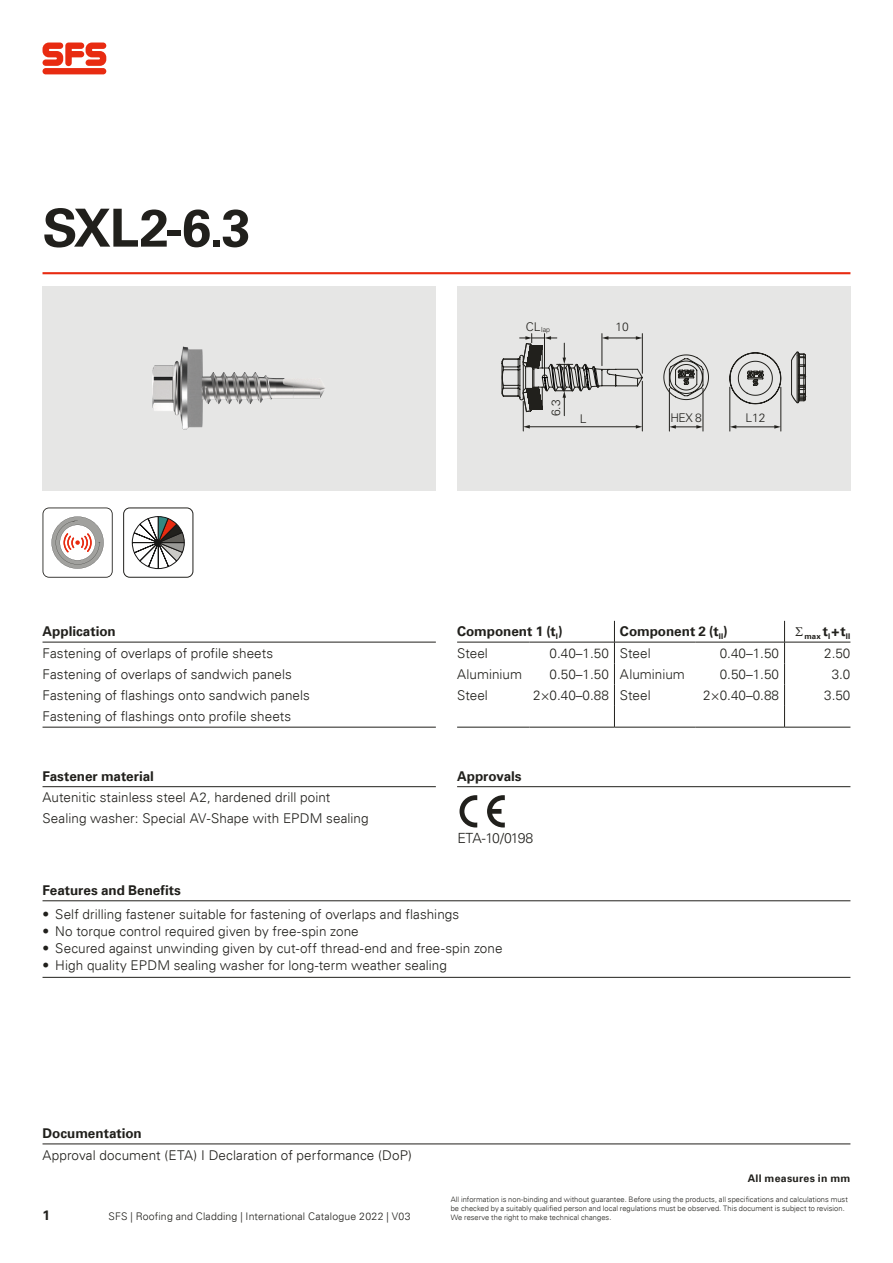
<style>
.page{position:relative;width:893px;height:1263px;background:#fff}
.page>*{position:absolute;margin:0;border:0;box-sizing:border-box;transform-origin:0 0}
.t1{font:700 52.5px "Univers";color:#21201c}
.t2{font:300 13.95px "Univers";letter-spacing:-.06em;color:#21201c}
.t3{font:300 13.5px/21.1px "Univers";letter-spacing:.005em;color:#21201c}
.t4{font:700 13.5px "Univers";letter-spacing:-.005em;color:#21201c}
.t5{font:300 12px "Univers";color:#21201c}
.t6{font:300 10.5px "Univers";letter-spacing:.015em;color:#21201c}
.t7{font:700 10.5px "Univers";letter-spacing:.025em;color:#21201c}
.t8{font:700 7.8px "Univers";color:#21201c}
.t9{font:300 7.5px/9px "Univers";letter-spacing:.005em;color:#21201c}
.t10{font:300 7.05px "Univers";color:#21201c}
.s1{font-size:12px}
</style>
<div class="page">
<svg style="left:43px;top:507px;width:70px;height:71px"></svg>
<svg style="left:132px;top:516px;width:52px;height:53px"></svg>
<div style="left:123px;top:507px;width:70px;height:71px;border:1px solid #21201c;border-radius:6px"></div>
<hr style="left:43px;top:642px;width:393px;height:1px;background:#21201c">
<hr style="left:43px;top:727px;width:393px;height:1px;background:#21201c">
<hr style="left:457px;top:642px;width:72px;height:1px;background:#21201c">
<hr style="left:529px;top:642px;width:85px;height:1px;background:#21201c">
<hr style="left:614px;top:642px;width:81px;height:1px;background:#21201c">
<hr style="left:695px;top:642px;width:89px;height:1px;background:#21201c">
<hr style="left:784px;top:642px;width:66px;height:1px;background:#21201c">
<svg style="left:614px;top:621px;width:1px;height:106px"></svg>
<svg style="left:784px;top:621px;width:1px;height:106px"></svg>
<hr style="left:457px;top:727px;width:72px;height:1px;background:#21201c">
<hr style="left:529px;top:727px;width:85px;height:1px;background:#21201c">
<hr style="left:614px;top:727px;width:81px;height:1px;background:#21201c">
<hr style="left:695px;top:727px;width:89px;height:1px;background:#21201c">
<hr style="left:784px;top:727px;width:66px;height:1px;background:#21201c">
<hr style="left:43px;top:900px;width:807px;height:1px;background:#21201c">
<hr style="left:43px;top:977px;width:807px;height:1px;background:#21201c">
<hr style="left:43px;top:1144px;width:807px;height:1px;background:#21201c">
<hr style="left:43px;top:786px;width:393px;height:1px;background:#21201c">
<hr style="left:457px;top:786px;width:393px;height:1px;background:#21201c">
<svg style="left:459px;top:795px;width:18px;height:32px"></svg>
<svg style="left:487px;top:795px;width:18px;height:32px"></svg>
<div style="left:43px;top:286px;width:393px;height:204px;background:#e6e6e5"></div>
<img style="left:153px;top:346px;width:172px;height:84px">
<div style="left:457px;top:286px;width:393px;height:204px;background:#e6e6e5"></div>
<hr style="left:523px;top:401px;width:1px;height:30px;background:#21201c">
<hr style="left:642px;top:381px;width:1px;height:50px;background:#21201c">
<hr style="left:529px;top:426px;width:108px;height:1px;background:#21201c">
<svg style="left:523px;top:425px;width:7px;height:3px"></svg>
<svg style="left:636px;top:425px;width:6px;height:3px"></svg>
<hr style="left:669px;top:388px;width:1px;height:43px;background:#21201c">
<hr style="left:703px;top:388px;width:1px;height:43px;background:#21201c">
<svg style="left:663px;top:354px;width:46px;height:46px"></svg>
<svg style="left:669px;top:425px;width:34px;height:4px"></svg>
<svg style="left:502px;top:334px;width:141px;height:82px"></svg>
<hr style="left:729px;top:387px;width:1px;height:44px;background:#21201c">
<hr style="left:780px;top:387px;width:1px;height:44px;background:#21201c">
<svg style="left:729px;top:352px;width:53px;height:53px"></svg>
<svg style="left:791px;top:351px;width:15px;height:53px"></svg>
<hr style="left:735px;top:427px;width:40px;height:1px;background:#21201c">
<svg style="left:730px;top:425px;width:6px;height:4px"></svg>
<svg style="left:774px;top:425px;width:7px;height:4px"></svg>
<svg style="left:43px;top:43px;width:63px;height:23px"></svg>
<div style="left:43px;top:68px;width:63px;height:6px;background:#e82b11;border-radius:3px"></div>
<hr style="left:43px;top:272px;width:807px;height:2px;background:#e82b11">
<h1 class="t1" style="left:43px;top:197px;width:210px">SXL2-6.3</h1>
<p class="t4" style="left:43px;top:623px;width:75px">Application</p>
<p class="t3" style="left:43px;top:642px;width:269px">Fastening of overlaps of profile sheets Fastening of overlaps of sandwich panels Fastening of flashings onto sandwich panels Fastening of flashings onto profile sheets</p>
<p class="t4" style="left:43px;top:768px;width:113px">Fastener material</p>
<p class="t3" style="left:43px;top:787px;width:328px">Autenitic stainless steel A2, hardened drill point<br>Sealing washer: Special AV-Shape with EPDM sealing</p>
<p class="t10" style="left:526px;top:326px;width:26px"><span class="s1">CL</span>lap</p>
<p class="t5" style="left:616px;top:320px;width:15px">10</p>
<p class="t5" style="left:549px;top:416px;width:18px;rotate:-90deg">6.3</p>
<p class="t5" style="left:580px;top:411px;width:8px">L</p>
<p class="t5" style="left:670px;top:411px;width:33px">HEX 8</p>
<p class="t5" style="left:745px;top:411px;width:22px">L12</p>
<p class="t4" style="left:457px;top:623px;width:107px">Component 1 (t<sub>I</sub>)</p>
<p class="t4" style="left:620px;top:623px;width:109px">Component 2 (t<sub>II</sub>)</p>
<p class="t8" style="left:795px;top:632px;width:57px"><sup>Σ</sup>max <sup>t</sup>I<sup>+t</sup>II</p>
<p class="t3" style="left:457px;top:642px;width:32px">Steel</p>
<p class="t3" style="left:550px;top:642px;width:103px">0.40–1.50 Steel</p>
<p class="t3" style="left:720px;top:642px;width:61px">0.40–1.50</p>
<p class="t3" style="left:824px;top:642px;width:28px">2.50</p>
<p class="t3" style="left:457px;top:663px;width:66px">Aluminium</p>
<p class="t3" style="left:550px;top:663px;width:137px">0.50–1.50 Aluminium</p>
<p class="t3" style="left:720px;top:663px;width:61px">0.50–1.50</p>
<p class="t3" style="left:832px;top:663px;width:20px">3.0</p>
<p class="t3" style="left:457px;top:685px;width:32px">Steel</p>
<p class="t3" style="left:533px;top:685px;width:119px">2×0.40–0.88 Steel</p>
<p class="t3" style="left:703px;top:685px;width:77px">2×0.40–0.88</p>
<p class="t3" style="left:824px;top:685px;width:28px">3.50</p>
<p class="t4" style="left:457px;top:768px;width:66px">Approvals</p>
<p class="t2" style="left:457px;top:829px;width:77px">ETA-10/0198</p>
<p class="t4" style="left:43px;top:882px;width:140px">Features and Benefits</p>
<p class="t3" style="left:43px;top:904px;width:418px">• Self drilling fastener suitable for fastening of overlaps and flashings</p>
<p class="t3" style="left:43px;top:921px;width:318px">• No torque control required given by free-spin zone</p>
<p class="t3" style="left:43px;top:938px;width:462px">• Secured against unwinding given by cut-off thread-end and free-spin zone</p>
<p class="t3" style="left:43px;top:955px;width:406px">• High quality EPDM sealing washer for long-term weather sealing</p>
<p class="t4" style="left:43px;top:1125px;width:101px">Documentation</p>
<p class="t3" style="left:43px;top:1144px;width:371px">Approval document (ETA) I Declaration of performance (DoP)</p>
<p class="t4" style="left:43px;top:1208px;width:9px">1</p>
<p class="t6" style="left:108px;top:1210px;width:304px">SFS | Roofing and Cladding | International Catalogue 2022 | V03</p>
<p class="t7" style="left:748px;top:1172px;width:104px">All measures in mm</p>
<p class="t9" style="left:451px;top:1195px;width:399px">All information is non-binding and without guarantee. Before using the products, all specifications and calculations must be checked by a suitably qualified person and local regulations must be observed. This document is subject to revision.<br>We reserve the right to make technical changes.</p>
</div>
